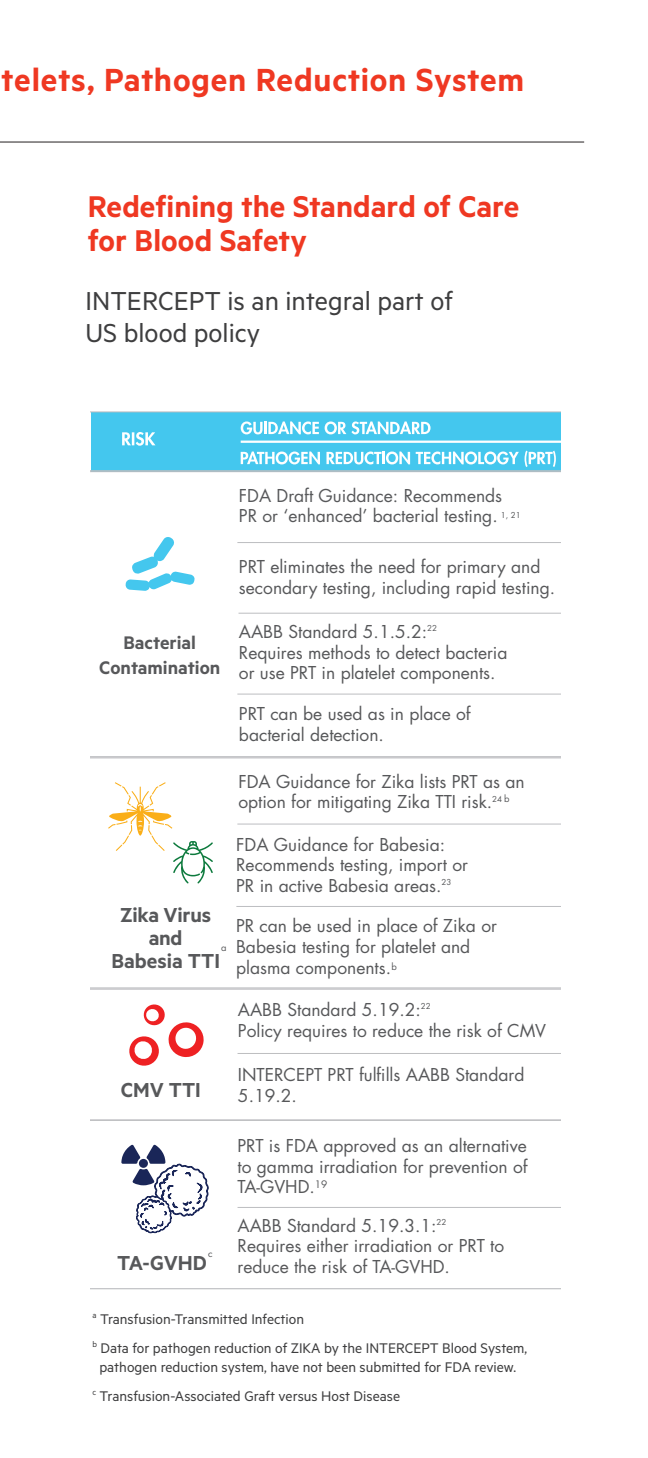
<style>
.page{position:relative;width:648px;height:1458px;background:#fff}
.page>*{position:absolute;margin:0;border:0;box-sizing:border-box;transform-origin:0 0}
.t1{font:600 36px "Metric";letter-spacing:.02em;color:#ef3822}
.Interior_Copy_Black{font:600 33.75px/33.8px "Metric";color:#ef3822}
.bullet_1{font:29.25px/31.5px "Metric";color:#3e3e3f}
.t2{font:600 22.72px/22.7px "Metric";color:#57585a;text-align:center}
.t3{font:600 20.47px/24.5px "Metric";color:#57585a;text-align:center}
.t4{font:17.32px/20.7px "Futura Std";color:#57585a}
.Paragraph_Style_2{font:15.75px/18.9px "Metric";color:#3e3e3f;text-align:center}
.t5{font:9.22px "Futura Std";color:#57585a}
</style>
<div class="page">
<svg style="left:91px;top:412px;width:470px;height:58px"></svg>
<hr style="left:241px;top:441px;width:320px;height:2px;background:#fff">
<svg style="left:91px;top:470px;width:470px;height:225px"></svg>
<svg style="left:91px;top:756px;width:470px;height:151px"></svg>
<svg style="left:91px;top:987px;width:470px;height:133px"></svg>
<svg style="left:91px;top:1120px;width:470px;height:169px"></svg>
<hr style="left:0;top:142px;width:584px;height:1px;background:#231f20">
<h1 class="t1" style="left:1px;top:58px;width:525px">telets, Pathogen Reduction System</h1>
<p class="Interior_Copy_Black" style="left:88px;top:189px;width:433px">Redefining the Standard of Care for Blood Safety</p>
<p class="bullet_1" style="left:86px;top:284px;width:369px">INTERCEPT is an integral part of<br>US blood policy</p>
<p class="t3" style="left:99px;top:630px;width:123px">Bacterial<br>Contamination</p>
<p class="t4" style="left:239px;top:485px;width:283px">FDA Draft Guidance: Recommends<br>PR or ‘enhanced’ bacterial testing. <sup>1,</sup> <sup>21</sup></p>
<p class="t4" style="left:239px;top:557px;width:318px">PRT eliminates the need for primary and secondary testing, including rapid testing.</p>
<p class="t4" style="left:239px;top:621px;width:270px">AABB Standard 5.1.5.2:<sup>22<br></sup>Requires methods to detect bacteria or use PRT in platelet components.</p>
<p class="t4" style="left:239px;top:703px;width:233px">PRT can be used as in place of bacterial detection.</p>
<p class="t2" style="left:111px;top:903px;width:110px">Zika Virus and<br>Babesia TTI</p>
<p class="t5" style="left:221px;top:942px;width:7px">a</p>
<p class="t2" style="left:121px;top:1078px;width:82px">CMV TTI</p>
<p class="t5" style="left:208px;top:1248px;width:6px">c</p>
<p class="t2" style="left:117px;top:1251px;width:91px">TA-GVHD</p>
<p class="t4" style="left:238px;top:771px;width:288px">FDA Guidance for Zika lists PRT as an option for mitigating Zika TTI risk.<sup>24</sup></p>
<p class="t5" style="left:504px;top:792px;width:7px">b</p>
<p class="t4" style="left:236px;top:834px;width:233px">FDA Guidance for Babesia:<br>Recommends testing, import or<br>PR in active Babesia areas.<sup>23</sup></p>
<p class="t4" style="left:236px;top:916px;width:262px">PR can be used in place of Zika or<br>Babesia testing for platelet and plasma components.</p>
<p class="t5" style="left:391px;top:961px;width:7px">b</p>
<p class="t4" style="left:238px;top:999px;width:310px">AABB Standard 5.19.2:<sup>22<br></sup>Policy requires to reduce the risk of CMV</p>
<p class="t4" style="left:238px;top:1065px;width:288px">INTERCEPT PRT fulfills AABB Standard<br>5.19.2.</p>
<p class="t4" style="left:238px;top:1135px;width:292px;text-align:justify">PRT is FDA approved as an alternative to gamma irradiation for prevention of TA-GVHD.<sup>19</sup></p>
<p class="t4" style="left:238px;top:1215px;width:268px">AABB Standard 5.19.3.1:<sup>22<br></sup>Requires either irradiation or PRT to reduce the risk of TA-GVHD.</p>
<p class="Paragraph_Style_2" style="left:92px;top:1309px;width:213px"><sup>a</sup> Transfusion-Transmitted Infection</p>
<p class="Paragraph_Style_2" style="left:92px;top:1338px;width:436px"><sup>b</sup> Data for pathogen reduction of ZIKA by the INTERCEPT Blood System, pathogen reduction system, have not been submitted for FDA review.</p>
<p class="Paragraph_Style_2" style="left:92px;top:1386px;width:309px"><sup>c</sup> Transfusion-Associated Graft versus Host Disease</p>
</div>
